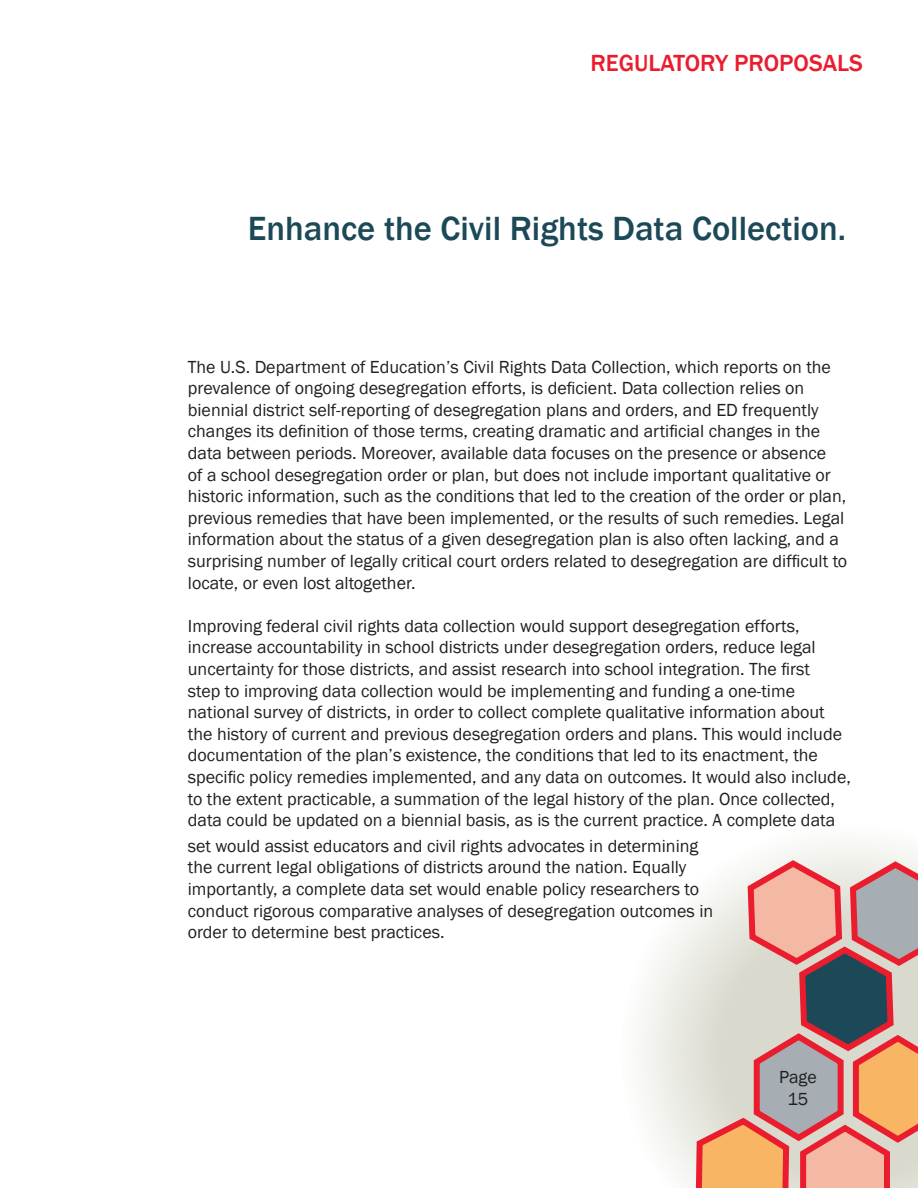
<style>
.page{position:relative;width:918px;height:1188px;background:#fff}
.page>*{position:absolute;margin:0;border:0;box-sizing:border-box;transform-origin:0 0}
.t1{font:500 34.5px "Franklin Gothic";color:#1c4957}
.t2{font:500 24px "Franklin Gothic";color:#ea1d2e}
.t3{font:18px/21.6px "Franklin Gothic";color:#231f20}
</style>
<div class="page">
<svg style="left:641px;top:844px;width:277px;height:342px;fill:#f6f6f3"></svg>
<svg style="left:691px;top:857px;width:227px;height:331px;background:#d1aba0"></svg>
<h2 class="t2" style="left:590px;top:48px;width:15px">REG</h2>
<h2 class="t2" style="left:634px;top:48px;width:55px">ULATORY</h2>
<h2 class="t2" style="left:734px;top:48px;width:130px">PRO POSALS</h2>
<h1 class="t1" style="left:248px;top:207px;width:600px">Enhance the Civil Rights Data Collection.</h1>
<p class="t3" style="left:188px;top:356px;width:661px">The U.S. Department of Education’s Civil Rights Data Collection, which reports on the prevalence of ongoing desegregation efforts, is deficient. Data collection relies on biennial district self-reporting of desegregation plans and orders, and ED frequently changes its definition of those terms, creating dramatic and artificial changes in the data between periods. Moreover, available data focuses on the presence or absence<br>of a school desegregation order or plan, but does not include important qualitative or historic information, such as the conditions that led to the creation of the order or plan, previous remedies that have been implemented, or the results of such remedies. Legal information about the status of a given desegregation plan is also often lacking, and a surprising number of legally critical court orders related to desegregation are difficult to locate, or even lost altogether.</p>
<p class="t3" style="left:188px;top:615px;width:665px">Improving federal civil rights data collection would support desegregation efforts, increase accountability in school districts under desegregation orders, reduce legal uncertainty for those districts, and assist research into school integration. The first<br>step to improving data collection would be implementing and funding a one-time national survey of districts, in order to collect complete qualitative information about the history of current and previous desegregation orders and plans. This would include documentation of the plan’s existence, the conditions that led to its enactment, the specific policy remedies implemented, and any data on outcomes. It would also include, to the extent practicable, a summation of the legal history of the plan. Once collected, data could be updated on a biennial basis, as is the current practice. A complete data</p>
<p class="t3" style="left:188px;top:835px;width:527px">set would assist educators and civil rights advocates in determining the current legal obligations of districts around the nation. Equally importantly, a complete data set would enable policy researchers to conduct rigorous comparative analyses of desegregation outcomes in order to determine best practices.</p>
<p class="t3" style="left:779px;top:1067px;width:39px;text-align:center">Page<br>15</p>
</div>
